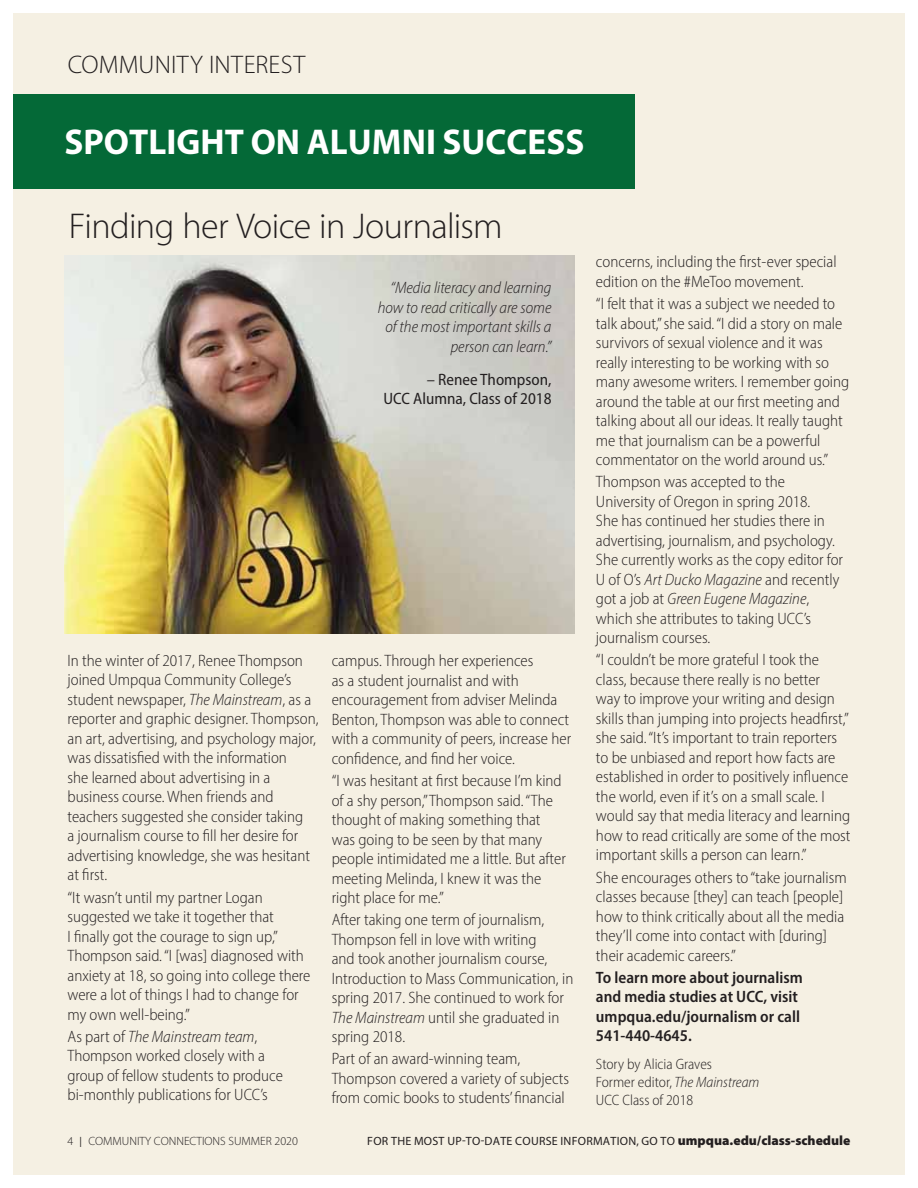
<style>
.page{position:relative;width:918px;height:1188px;background:#fff}
.page>*{position:absolute;margin:0;border:0;box-sizing:border-box;transform-origin:0 0}
.t1{font:300 36px "Myriad Pro";letter-spacing:-.02em;color:#231f20}
.t2{font:700 36px "Myriad Pro";color:#fff}
.t3{font:300 25.5px "Myriad Pro";letter-spacing:.005em;color:#231f20}
.t4{font:300 semi-condensed 16.5px/19.5px "Myriad Pro";color:#231f20}
.t5{font:600 semi-condensed 16.5px/19.5px "Myriad Pro";color:#231f20}
.t6{font:italic 300 semi-condensed 16.5px/19.5px "Myriad Pro";color:#231f20;text-align:right}
.t7{font:semi-condensed 16.5px/19.5px "Myriad Pro";color:#231f20;text-align:right}
.t8{font:300 semi-condensed 15px/18px "Myriad Pro";color:#231f20}
.t9{font:12px "Myriad Pro";letter-spacing:.02em;color:#231f20}
.t10{font:300 12px "Myriad Pro";color:#231f20}
.s1{font-style:italic}
.s2{font-size:15px}
.s3{font-weight:900;font-size:13.5px}
</style>
<div class="page">
<div style="left:14px;top:14px;width:891px;height:1161px;background:#f5f0e3"></div>
<div style="left:14px;top:94px;width:621px;height:95px;background:#046937"></div>
<img style="left:64px;top:255px;width:511px;height:378px">
<h2 class="t3" style="left:68px;top:55px;width:239px">COMMUNITY INTEREST</h2>
<h1 class="t2" style="left:64px;top:128px;width:522px">SPOTLIGHT ON ALUMNI SUCCESS</h1>
<h1 class="t1" style="left:69px;top:212px;width:435px">Finding her Voice in Journalism</h1>
<p class="t6" style="left:378px;top:279px;width:175px">“Media literacy and learning how to read critically are some of the most important skills a person can learn.”</p>
<p class="t7" style="left:383px;top:370px;width:170px">– Renee Thompson,<br>UCC Alumna, Class of 2018</p>
<p class="t4" style="left:68px;top:652px;width:253px">In the winter of 2017, Renee Thompson joined Umpqua Community College’s student newspaper, <span class="s1">The Mainstream</span>, as a reporter and graphic designer. Thompson, an art, advertising, and psychology major, was dissatisfied with the information<br>she learned about advertising in a business course. When friends and teachers suggested she consider taking<br>a journalism course to fill her desire for advertising knowledge, she was hesitant at first.</p>
<p class="t4" style="left:68px;top:888px;width:244px">“It wasn’t until my partner Logan suggested we take it together that<br>I finally got the courage to sign up,” Thompson said. “I [was] diagnosed with anxiety at 18, so going into college there were a lot of things I had to change for my own well-being.”</p>
<p class="t4" style="left:68px;top:1028px;width:217px">As part of <span class="s1">The Mainstream team</span>, Thompson worked closely with a group of fellow students to produce bi-monthly publications for UCC’s</p>
<p class="t4" style="left:332px;top:652px;width:241px">campus. Through her experiences<br>as a student journalist and with encouragement from adviser Melinda Benton, Thompson was able to connect with a community of peers, increase her confidence, and find her voice.</p>
<p class="t4" style="left:332px;top:772px;width:236px">“I was hesitant at first because I’m kind of a shy person,” Thompson said. “The thought of making something that was going to be seen by that many people intimidated me a little. But after meeting Melinda, I knew it was the right place for me.”</p>
<p class="t4" style="left:332px;top:911px;width:243px">After taking one term of journalism, Thompson fell in love with writing<br>and took another journalism course, Introduction to Mass Communication, in spring 2017. She continued to work for <span class="s1">The Mainstream</span> until she graduated in spring 2018.</p>
<p class="t4" style="left:332px;top:1050px;width:239px">Part of an award-winning team,<br>Thompson covered a variety of subjects from comic books to students’ financial</p>
<p class="t4" style="left:596px;top:253px;width:242px">concerns, including the first-ever special edition on the #MeToo movement.</p>
<p class="t4" style="left:596px;top:295px;width:255px">“I felt that it was a subject we needed to talk about,” she said. “I did a story on male survivors of sexual violence and it was really interesting to be working with so many awesome writers. I remember going around the table at our first meeting and talking about all our ideas. It really taught me that journalism can be a powerful commentator on the world around us.”</p>
<p class="t4" style="left:596px;top:473px;width:249px">Thompson was accepted to the University of Oregon in spring 2018.<br>She has continued her studies there in advertising, journalism, and psychology.<br>She currently works as the copy editor for U of O’s <span class="s1">Art Ducko Magazine</span> and recently got a job at <span class="s1">Green Eugene Magazine</span>, which she attributes to taking UCC’s journalism courses.</p>
<p class="t4" style="left:596px;top:651px;width:256px">“I couldn’t be more grateful I took the class, because there really is no better<br>way to improve your writing and design skills than jumping into projects headfirst,” she said. “It’s important to train reporters to be unbiased and report how facts are established in order to positively influence the world, even if it’s on a small scale. I would say that media literacy and learning how to read critically are some of the most important skills a person can learn.”</p>
<p class="t4" style="left:596px;top:869px;width:252px">She encourages others to “take journalism classes because [they] can teach [people] how to think critically about all the media they’ll come into contact with [during] their academic careers.”</p>
<p class="t5" style="left:596px;top:969px;width:208px">To learn more about journalism and media studies at UCC, visit umpqua.edu/journalism or call<br>541-440-4645.</p>
<p class="t8" style="left:596px;top:1056px;width:165px">Story by Alicia Graves<br>Former editor, <span class="s1">The Mainstream<br></span>UCC Class of 2018</p>
<p class="t10" style="left:68px;top:1137px;width:232px">4 <span class="s2">I</span> COMMUNITY CONNECTIONS SUMMER 2020</p>
<p class="t9" style="left:367px;top:1137px;width:485px">FOR THE MOST UP-TO-DATE COURSE INFORMATION, GO TO <span class="s3">umpqua.edu/class-schedule</span></p>
</div>
